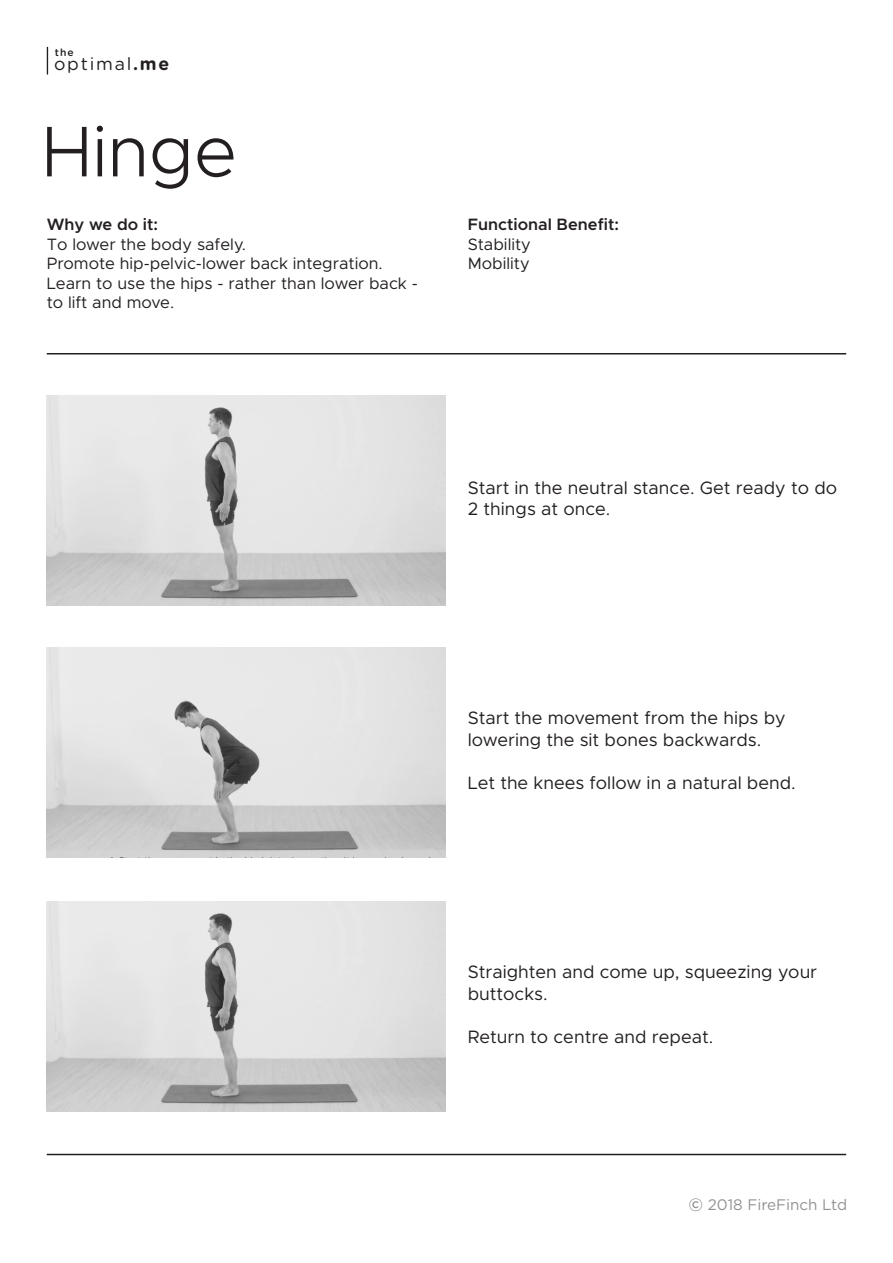
<style>
.page{position:relative;width:893px;height:1263px;background:#fff}
.page>*{position:absolute;margin:0;border:0;box-sizing:border-box;transform-origin:0 0}
.t1{font:300 72px "Metropolis";color:#231f20}
.Bosy_copy{font:18px/21.6px "Metropolis";color:#231f20}
.t2{font:17.7px "Gotham Rounded";letter-spacing:.1em;color:#231f20}
.t3{font:500 17.7px "Gotham";color:#6c6d70}
.t4{font:16.5px/19.5px "Metropolis";color:#231f20}
.t5{font:600 16.5px "Metropolis";color:#231f20}
.t6{font:15.15px "Gotham";color:#6c6d70}
.t7{font:500 10.35px "Gotham Rounded";color:#231f20}
.s1{font-weight:700}
</style>
<div class="page">
<svg style="left:47px;top:47px;width:1px;height:28px"></svg>
<hr style="left:47px;top:353px;width:799px;height:1px;background:#231f20">
<hr style="left:47px;top:1154px;width:799px;height:1px;background:#231f20">
<img style="left:47px;top:395px;width:398px;height:210px">
<img style="left:47px;top:901px;width:398px;height:210px">
<img style="left:47px;top:647px;width:398px;height:210px">
<p class="t7" style="left:55px;top:45px;width:20px">the</p>
<p class="t2" style="left:54px;top:52px;width:117px">optimal<span class="s1">.me</span></p>
<p class="t1" style="left:41px;top:107px;width:197px">Hinge</p>
<p class="t5" style="left:47px;top:214px;width:113px">Why we do it:</p>
<p class="t4" style="left:47px;top:234px;width:201px">To lower the body safely.</p>
<p class="t4" style="left:47px;top:254px;width:373px">Promote hip-pelvic-lower back integration.<br>Learn to use the hips - rather than lower back - to lift and move.</p>
<p class="t5" style="left:468px;top:214px;width:153px">Functional Benefit:</p>
<p class="t4" style="left:468px;top:234px;width:65px">Stability</p>
<p class="t4" style="left:468px;top:254px;width:64px">Mobility</p>
<p class="Bosy_copy" style="left:468px;top:476px;width:371px">Start in the neutral stance. Get ready to do<br>2 things at once.</p>
<p class="Bosy_copy" style="left:468px;top:707px;width:320px">Start the movement from the hips by lowering the sit bones backwards.</p>
<p class="Bosy_copy" style="left:468px;top:772px;width:330px">Let the knees follow in a natural bend.</p>
<p class="Bosy_copy" style="left:468px;top:961px;width:351px">Straighten and come up, squeezing your buttocks.</p>
<p class="Bosy_copy" style="left:468px;top:1026px;width:247px">Return to centre and repeat.</p>
<p class="t3" style="left:688px;top:1193px;width:16px">©</p>
<p class="t6" style="left:708px;top:1195px;width:141px">2018 FireFinch Ltd</p>
</div>
